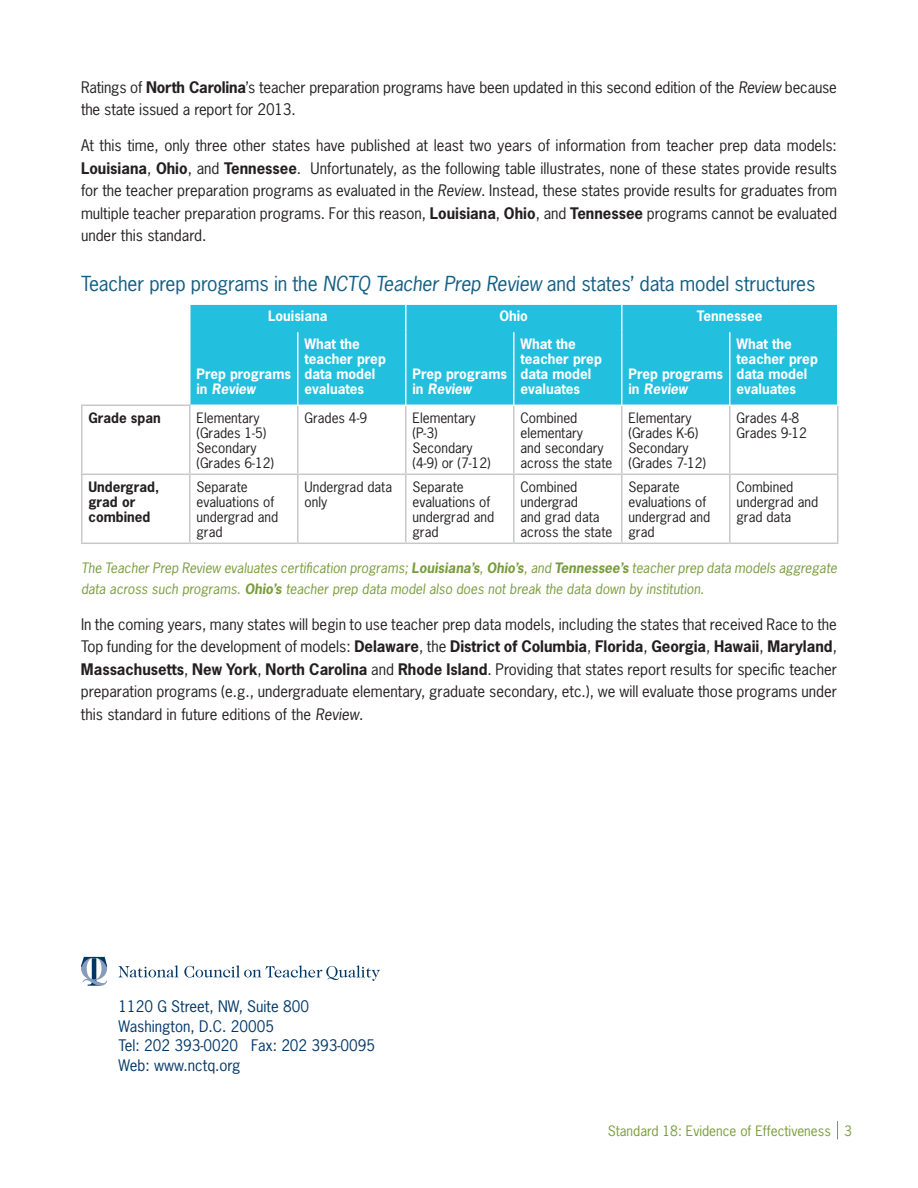
<style>
.page{position:relative;width:918px;height:1188px;background:#fff}
.page>*{position:absolute;margin:0;border:0;box-sizing:border-box;transform-origin:0 0}
.sub_sub_head{font:19.5px "News Gothic Std";letter-spacing:-.01em;color:#135d83}
.paragraph{font:15px/22.5px "News Gothic Std";letter-spacing:-.01em;color:#231f20;text-align:justify}
.t1{font:15px/19.5px "News Gothic";color:#003667}
.sub-head{font:13.5px/15px "News Gothic Std";color:#231f20}
.figure_note{font:italic 13.5px/21px "News Gothic Std";color:#799c3d}
.sub-head-2{font:700 13.5px/15px "News Gothic Std";color:#fff}
.t2{font:13.5px "News Gothic Std";color:#799c3d}
.sub-head-3{font:700 13.5px/15px "News Gothic Std";color:#231f20}
.s1{font-weight:700}
.s2{font-style:italic}
</style>
<div class="page">
<svg style="left:837px;top:1121px;width:1px;height:18px"></svg>
<div style="left:190px;top:305px;width:647px;height:100px;background:#22bfde"></div>
<hr style="left:297px;top:406px;width:1px;height:68px;background:#c7c8ca">
<hr style="left:405px;top:406px;width:1px;height:68px;background:#c7c8ca">
<hr style="left:513px;top:406px;width:1px;height:68px;background:#c7c8ca">
<hr style="left:621px;top:406px;width:1px;height:68px;background:#c7c8ca">
<hr style="left:729px;top:406px;width:1px;height:68px;background:#c7c8ca">
<hr style="left:837px;top:406px;width:1px;height:68px;background:#c7c8ca">
<hr style="left:81px;top:475px;width:1px;height:68px;background:#c7c8ca">
<hr style="left:190px;top:474px;width:108px;height:1px;background:#c7c8ca">
<hr style="left:189px;top:475px;width:1px;height:68px;background:#c7c8ca">
<hr style="left:298px;top:474px;width:108px;height:1px;background:#c7c8ca">
<hr style="left:297px;top:475px;width:1px;height:68px;background:#c7c8ca">
<hr style="left:406px;top:474px;width:108px;height:1px;background:#c7c8ca">
<hr style="left:405px;top:475px;width:1px;height:68px;background:#c7c8ca">
<hr style="left:514px;top:474px;width:108px;height:1px;background:#c7c8ca">
<hr style="left:513px;top:475px;width:1px;height:68px;background:#c7c8ca">
<hr style="left:622px;top:474px;width:108px;height:1px;background:#c7c8ca">
<hr style="left:621px;top:475px;width:1px;height:68px;background:#c7c8ca">
<hr style="left:730px;top:474px;width:108px;height:1px;background:#c7c8ca">
<hr style="left:729px;top:475px;width:1px;height:68px;background:#c7c8ca">
<hr style="left:837px;top:475px;width:1px;height:68px;background:#c7c8ca">
<hr style="left:81px;top:543px;width:109px;height:1px;background:#c7c8ca">
<hr style="left:190px;top:543px;width:108px;height:1px;background:#c7c8ca">
<hr style="left:298px;top:543px;width:108px;height:1px;background:#c7c8ca">
<hr style="left:406px;top:543px;width:108px;height:1px;background:#c7c8ca">
<hr style="left:514px;top:543px;width:108px;height:1px;background:#c7c8ca">
<hr style="left:622px;top:543px;width:108px;height:1px;background:#c7c8ca">
<hr style="left:730px;top:543px;width:108px;height:1px;background:#c7c8ca">
<hr style="left:297px;top:332px;width:1px;height:73px;background:#fff">
<hr style="left:405px;top:332px;width:1px;height:73px;background:#fff">
<hr style="left:513px;top:332px;width:1px;height:73px;background:#fff">
<hr style="left:621px;top:332px;width:1px;height:73px;background:#fff">
<hr style="left:729px;top:332px;width:1px;height:73px;background:#fff">
<hr style="left:81px;top:405px;width:109px;height:1px;background:#c7c8ca">
<hr style="left:81px;top:406px;width:1px;height:68px;background:#c7c8ca">
<hr style="left:189px;top:406px;width:1px;height:68px;background:#c7c8ca">
<hr style="left:81px;top:474px;width:109px;height:1px;background:#c7c8ca">
<svg style="left:405px;top:305px;width:1px;height:27px"></svg>
<svg style="left:621px;top:305px;width:1px;height:27px"></svg>
<svg style="left:81px;top:957px;width:26px;height:29px"></svg>
<svg style="left:118px;top:965px;width:262px;height:16px"></svg>
<p class="paragraph" style="left:81px;top:76px;width:757px">Ratings of <span class="s1">North Carolina</span>’s teacher preparation programs have been updated in this second edition of the <span class="s2">Review</span> because the state issued a report for 2013.</p>
<p class="paragraph" style="left:81px;top:134px;width:758px">At this time, only three other states have published at least two years of information from teacher prep data models:<br><span class="s1">Louisiana</span>, <span class="s1">Ohio</span>, and <span class="s1">Tennessee</span>. Unfortunately, as the following table illustrates, none of these states provide results for the teacher preparation programs as evaluated in the <span class="s2">Review</span>. Instead, these states provide results for graduates from multiple teacher preparation programs. For this reason, <span class="s1">Louisiana</span>, <span class="s1">Ohio</span>, and <span class="s1">Tennessee</span> programs cannot be evaluated under this standard.</p>
<p class="sub_sub_head" style="left:81px;top:271px;width:736px">Teacher prep programs in the <span class="s2">NCTQ Teacher Prep Review</span> and states’ data model structures</p>
<p class="sub-head-2" style="left:268px;top:309px;width:61px">Louisiana</p>
<p class="sub-head-2" style="left:499px;top:309px;width:30px">Ohio</p>
<p class="sub-head-2" style="left:697px;top:309px;width:67px">Tennessee</p>
<p class="sub-head-2" style="left:196px;top:367px;width:96px">Prep programs in <span class="s2">Review</span></p>
<p class="sub-head-3" style="left:88px;top:410px;width:74px">Grade span</p>
<p class="sub-head" style="left:196px;top:410px;width:71px">Elementary (Grades 1-5)</p>
<p class="sub-head" style="left:196px;top:440px;width:79px">Secondary (Grades 6-12)</p>
<p class="sub-head-2" style="left:304px;top:337px;width:83px">What the teacher prep data model evaluates</p>
<p class="sub-head-2" style="left:412px;top:367px;width:96px">Prep programs in <span class="s2">Review</span></p>
<p class="sub-head" style="left:304px;top:410px;width:64px">Grades 4-9</p>
<p class="sub-head" style="left:412px;top:410px;width:65px">Elementary</p>
<p class="sub-head" style="left:412px;top:425px;width:27px">(P-3)</p>
<p class="sub-head" style="left:412px;top:440px;width:62px">Secondary</p>
<p class="sub-head" style="left:412px;top:455px;width:80px">(4-9) or (7-12)</p>
<p class="sub-head-2" style="left:520px;top:337px;width:83px">What the teacher prep data model evaluates</p>
<p class="sub-head-2" style="left:628px;top:367px;width:96px">Prep programs in <span class="s2">Review</span></p>
<p class="sub-head" style="left:520px;top:410px;width:93px">Combined elementary<br>and secondary across the state</p>
<p class="sub-head" style="left:628px;top:410px;width:71px">Elementary (Grades K-6)</p>
<p class="sub-head" style="left:628px;top:440px;width:79px">Secondary (Grades 7-12)</p>
<p class="sub-head-2" style="left:736px;top:337px;width:83px">What the teacher prep data model evaluates</p>
<p class="sub-head" style="left:736px;top:410px;width:64px">Grades 4-8</p>
<p class="sub-head" style="left:736px;top:425px;width:72px">Grades 9-12</p>
<p class="sub-head-3" style="left:88px;top:479px;width:72px">Undergrad, grad or combined</p>
<p class="sub-head" style="left:196px;top:479px;width:83px">Separate evaluations of undergrad and grad</p>
<p class="sub-head" style="left:304px;top:479px;width:89px">Undergrad data only</p>
<p class="sub-head" style="left:412px;top:479px;width:83px">Separate evaluations of undergrad and grad</p>
<p class="sub-head" style="left:520px;top:479px;width:93px">Combined undergrad<br>and grad data across the state</p>
<p class="sub-head" style="left:628px;top:479px;width:83px">Separate evaluations of undergrad and grad</p>
<p class="sub-head" style="left:736px;top:479px;width:83px">Combined undergrad and grad data</p>
<p class="figure_note" style="left:81px;top:557px;width:758px">The Teacher Prep Review evaluates certification programs; <span class="s1">Louisiana’s</span>, <span class="s1">Ohio’s</span>, and <span class="s1">Tennessee’s</span> teacher prep data models aggregate data across such programs. <span class="s1">Ohio’s</span> teacher prep data model also does not break the data down by institution.</p>
<p class="paragraph" style="left:81px;top:613px;width:758px">In the coming years, many states will begin to use teacher prep data models, including the states that received Race to the Top funding for the development of models: <span class="s1">Delaware</span>, the <span class="s1">District of Columbia</span>, <span class="s1">Florida</span>, <span class="s1">Georgia</span>, <span class="s1">Hawaii</span>, <span class="s1">Maryland</span>, <span class="s1">Massachusetts</span>, <span class="s1">New York</span>, <span class="s1">North Carolina</span> and <span class="s1">Rhode Island</span>. Providing that states report results for specific teacher preparation programs (e.g., undergraduate elementary, graduate secondary, etc.), we will evaluate those programs under this standard in future editions of the <span class="s2">Review</span>.</p>
<p class="t1" style="left:118px;top:996px;width:192px">1120 G Street, NW, Suite 800</p>
<p class="t1" style="left:118px;top:1016px;width:157px">Washington, D.C. 20005</p>
<p class="t1" style="left:118px;top:1035px;width:258px">Tel: 202 393-0020 Fax: 202 393-0095<br>Web: www.nctq.org</p>
<p class="t2" style="left:608px;top:1122px;width:246px">Standard 18: Evidence of Effectiveness 3</p>
</div>
